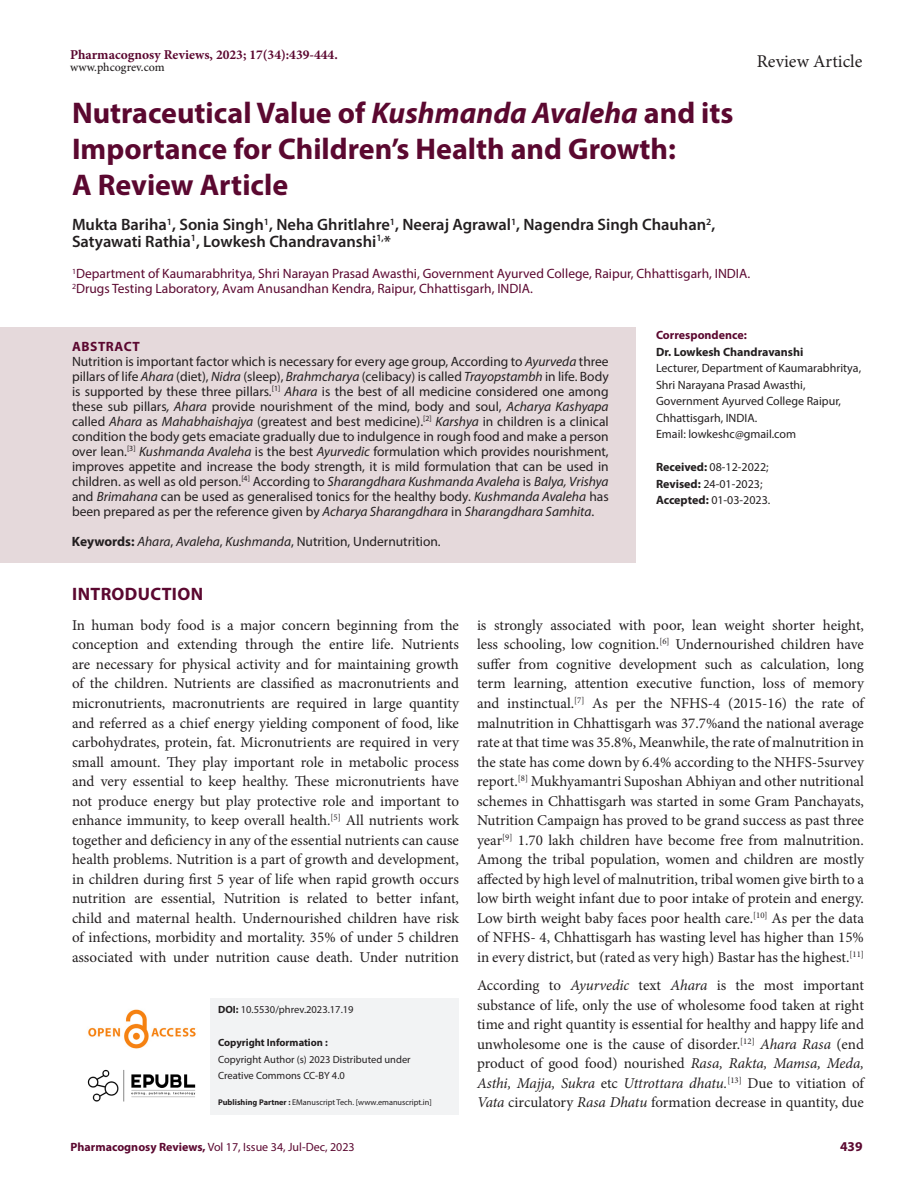
<style>
.page{position:relative;width:918px;height:1188px;background:#fff}
.page>*{position:absolute;margin:0;border:0;box-sizing:border-box;transform-origin:0 0}
.Art_Title{font:700 30px/36px "Myriad Pro";color:#5b0830}
.t1{font:18px "Minion Pro";letter-spacing:.005em;color:#231f20}
.Intro_head{font:700 18px "Myriad Pro";letter-spacing:.02em;color:#5b0830}
.Author_Names{font:600 16.5px/16.5px "Myriad Pro";color:#231f20}
.Body_text__FO{font:15px/19.5px "Minion Pro";color:#231f20;text-align:justify}
.Body_text{font:15px/19.5px "Minion Pro";color:#231f20;text-align:justify}
.Abstract_TXT{font:13.5px/15px "Myriad Pro";color:#231f20;text-align:justify}
.Author_Affiliations{font:13.5px "Myriad Pro";color:#5b0830}
.KY{font:13.5px "Myriad Pro";color:#231f20}
.t2{font:700 13.5px "Minion Pro";color:#5b0830}
.ABS_Heading{font:700 13.5px "Myriad Pro";letter-spacing:.04em;color:#5b0830}
.Correspondence_AU_Af{font:12px/16.5px "Myriad Pro";color:#231f20}
.Journal_Dates{font:12px/16.5px "Myriad Pro";color:#231f20}
.t3{font:12px "Myriad Pro";color:#5b0830}
.Correspondence_AU_Af-2{font:700 12px "Myriad Pro";color:#231f20}
.t4{font:500 12px "Minion Pro";color:#231f20}
.Correspondence_AU_Af-3{font:700 12px "Myriad Pro";color:#5b0830}
.t5{font:10.5px/16.5px "Myriad Pro";color:#231f20}
.t6{font:700 10.5px "Myriad Pro";color:#231f20}
.t7{font:8.25px "Myriad Pro";color:#231f20}
.s1{font-style:italic}
.s2{font-weight:700}
</style>
<div class="page">
<img style="left:88px;top:1009px;width:108px;height:40px">
<img style="left:87px;top:1069px;width:109px;height:33px">
<div style="left:211px;top:998px;width:248px;height:36px;background:#f2f3f4"></div>
<div style="left:211px;top:1031px;width:248px;height:26px;background:#f2f3f4"></div>
<div style="left:211px;top:1048px;width:248px;height:25px;background:#f2f3f4"></div>
<div style="left:211px;top:1064px;width:248px;height:26px;background:#f2f3f4"></div>
<div style="left:211px;top:1084px;width:248px;height:30px;background:#f2f3f4"></div>
<div style="left:0;top:327px;width:636px;height:41px;background:#e5d9db"></div>
<div style="left:0;top:342px;width:636px;height:191px;background:#e5d9db"></div>
<div style="left:0;top:522px;width:636px;height:41px;background:#e5d9db"></div>
<p class="t2" style="left:70px;top:45px;width:269px">Pharmacognosy Reviews, 2023; 17(34):439-444.</p>
<p class="t4" style="left:70px;top:59px;width:96px">www.phcogrev.com</p>
<p class="t1" style="left:757px;top:49px;width:107px">Review Article</p>
<p class="Art_Title" style="left:72px;top:94px;width:663px">Nutraceutical Value of <span class="s1">Kushmanda Avaleha</span> and its<br>Importance for Children’s Health and Growth:<br>A Review Article</p>
<p class="Author_Names" style="left:72px;top:216px;width:645px">Mukta Bariha<sup>1</sup>, Sonia Singh<sup>1</sup>, Neha Ghritlahre<sup>1</sup>, Neeraj Agrawal<sup>1</sup>, Nagendra Singh Chauhan<sup>2</sup>,<br>Satyawati Rathia<sup>1</sup>, Lowkesh Chandravanshi<sup>1,</sup>*</p>
<p class="Author_Affiliations" style="left:72px;top:265px;width:680px"><sup>1</sup>Department of Kaumarabhritya, Shri Narayan Prasad Awasthi, Government Ayurved College, Raipur, Chhattisgarh, INDIA.</p>
<p class="Author_Affiliations" style="left:72px;top:280px;width:462px"><sup>2</sup>Drugs Testing Laboratory, Avam Anusandhan Kendra, Raipur, Chhattisgarh, INDIA.</p>
<p class="Correspondence_AU_Af-3" style="left:656px;top:327px;width:92px">Correspondence:</p>
<p class="Correspondence_AU_Af-2" style="left:656px;top:344px;width:149px">Dr. Lowkesh Chandravanshi</p>
<p class="Correspondence_AU_Af" style="left:656px;top:360px;width:207px">Lecturer, Department of Kaumarabhritya, Shri Narayana Prasad Awasthi, Government Ayurved College Raipur, Chhattisgarh, INDIA.</p>
<p class="Correspondence_AU_Af" style="left:656px;top:426px;width:142px">Email: lowkeshc@gmail.com</p>
<p class="ABS_Heading" style="left:72px;top:337px;width:69px">ABSTRACT</p>
<p class="Abstract_TXT" style="left:72px;top:354px;width:538px">Nutrition is important factor which is necessary for every age group, According to <span class="s1">Ayurveda</span> three pillars of life <span class="s1">Ahara</span> (diet), <span class="s1">Nidra</span> (sleep), <span class="s1">Brahmcharya</span> (celibacy) is called <span class="s1">Trayopstambh</span> in life. Body is supported by these three pillars.<sup>[1]</sup> <span class="s1">Ahara</span> is the best of all medicine considered one among these sub pillars<span class="s1">, Ahara</span> provide nourishment of the mind, body and soul, <span class="s1">Acharya Kashyapa </span>called <span class="s1">Ahara</span> as <span class="s1">Mahabhaishajya</span> (greatest and best medicine).<sup>[2]</sup> <span class="s1">Karshya</span> in children is a clinical condition the body gets emaciate gradually due to indulgence in rough food and make a person over lean.<sup>[3]</sup> <span class="s1">Kushmanda Avaleha</span> is the best <span class="s1">Ayurvedic</span> formulation which provides nourishment, improves appetite and increase the body strength, it is mild formulation that can be used in children. as well as old person.<sup>[4]</sup> According to <span class="s1">Sharangdhara Kushmanda Avaleha</span> is <span class="s1">Balya, Vrishya </span>and <span class="s1">Brimahana</span> can be used as generalised tonics for the healthy body. <span class="s1">Kushmanda Avaleha</span> has been prepared as per the reference given by <span class="s1">Acharya Sharangdhara</span> in <span class="s1">Sharangdhara Samhita</span>.</p>
<p class="KY" style="left:72px;top:533px;width:370px"><span class="s2">Keywords:</span> <span class="s1">Ahara</span>, <span class="s1">Avaleha</span>, <span class="s1">Kushmanda</span>, Nutrition, Undernutrition.</p>
<p class="Intro_head" style="left:72px;top:582px;width:132px">INTRODUCTION</p>
<p class="Body_text__FO" style="left:72px;top:615px;width:389px">In human body food is a major concern beginning from the conception and extending through the entire life. Nutrients are necessary for physical activity and for maintaining growth of the children. Nutrients are classified as macronutrients and micronutrients, macronutrients are required in large quantity and referred as a chief energy yielding component of food, like carbohydrates, protein, fat. Micronutrients are required in very small amount. They play important role in metabolic process and very essential to keep healthy. These micronutrients have not produce energy but play protective role and important to enhance immunity, to keep overall health.<sup>[5]</sup> All nutrients work together and deficiency in any of the essential nutrients can cause health problems. Nutrition is a part of growth and development, in children during first 5 year of life when rapid growth occurs nutrition are essential, Nutrition is related to better infant, child and maternal health. Undernourished children have risk of infections, morbidity and mortality. 35% of under 5 children associated with under nutrition cause death. Under nutrition</p>
<p class="Body_text__FO" style="left:477px;top:615px;width:389px">is strongly associated with poor, lean weight shorter height, less schooling, low cognition.<sup>[6]</sup> Undernourished children have suffer from cognitive development such as calculation, long term learning, attention executive function, loss of memory and instinctual.<sup>[7]</sup> As per the NFHS-4 (2015-16) the rate of malnutrition in Chhattisgarh was 37.7%and the national average rate at that time was 35.8%, Meanwhile, the rate of malnutrition in the state has come down by 6.4% according to the NHFS-5survey report.<sup>[8]</sup> Mukhyamantri Suposhan Abhiyan and other nutritional schemes in Chhattisgarh was started in some Gram Panchayats, Nutrition Campaign has proved to be grand success as past three year<sup>[9]</sup> 1.70 lakh children have become free from malnutrition.<br>Among the tribal population, women and children are mostly affected by high level of malnutrition, tribal women give birth to a low birth weight infant due to poor intake of protein and energy.<br>Low birth weight baby faces poor health care.<sup>[10]</sup> As per the data of NFHS- 4, Chhattisgarh has wasting level has higher than 15% in every district, but (rated as very high) Bastar has the highest.<sup>[11]</sup></p>
<p class="Body_text" style="left:477px;top:976px;width:389px">According to <span class="s1">Ayurvedic</span> text <span class="s1">Ahara</span> is the most important substance of life, only the use of wholesome food taken at right time and right quantity is essential for healthy and happy life and unwholesome one is the cause of disorder.<sup>[12]</sup> <span class="s1">Ahara Rasa</span> (end product of good food) nourished <span class="s1">Rasa, Rakta, Mamsa, Meda, Asthi, Majja, Sukra</span> etc <span class="s1">Uttrottara dhatu.</span><sup>[13]</sup> Due to vitiation of <span class="s1">Vata</span> circulatory <span class="s1">Rasa Dhatu</span> formation decrease in quantity, due</p>
<p class="Journal_Dates" style="left:656px;top:459px;width:116px"><span class="s2">Received:</span> 08-12-2022;<br><span class="s2">Revised:</span> 24-01-2023;<br><span class="s2">Accepted:</span> 01-03-2023.</p>
<p class="t5" style="left:218px;top:1001px;width:137px"><span class="s2">DOI:</span> 10.5530/phrev.2023.17.19</p>
<p class="t6" style="left:218px;top:1036px;width:111px">Copyright Information :</p>
<p class="t5" style="left:218px;top:1051px;width:194px">Copyright Author (s) 2023 Distributed under<br>Creative Commons CC-BY 4.0</p>
<p class="t7" style="left:218px;top:1097px;width:215px"><span class="s2">Publishing Partner :</span> EManuscript Tech. [www.emanuscript.in]</p>
<p class="t3" style="left:70px;top:1139px;width:286px"><span class="s2">Pharmacognosy Reviews,</span> Vol 17, Issue 34, Jul-Dec, 2023</p>
<p class="ABS_Heading" style="left:840px;top:1137px;width:24px">439</p>
</div>
